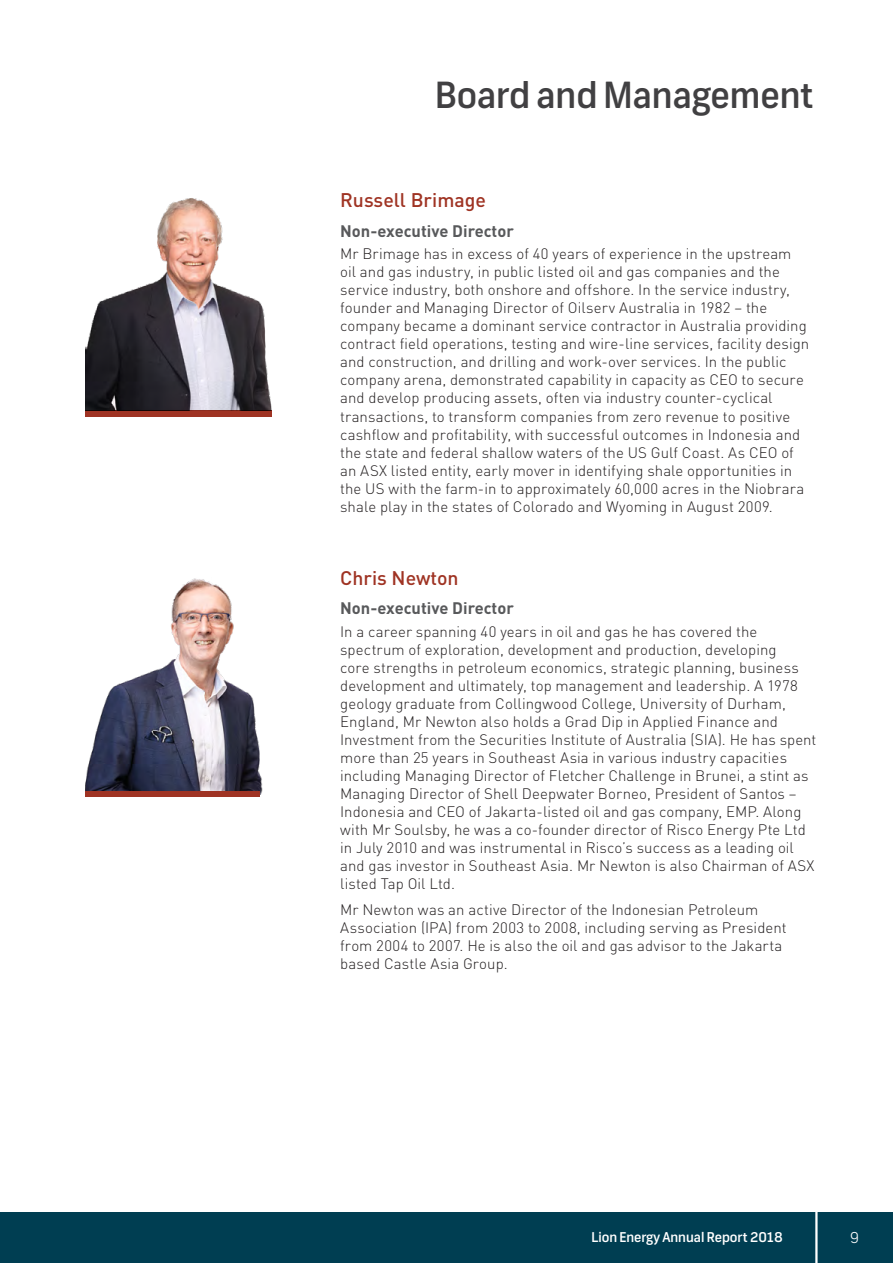
<style>
.page{position:relative;width:893px;height:1263px;background:#fff}
.page>*{position:absolute;margin:0;border:0;box-sizing:border-box;transform-origin:0 0}
.Page_Heading_2{font:500 36px "Frank";color:#414042}
.Board_Names{font:500 19.5px "DIN";color:#9f3323}
.Head_3{font:700 16.5px "DIN";color:#58595b}
.Body{font:300 15px/18px "DIN";letter-spacing:.005em;color:#231f20}
.t1{font:300 15px "Frank";color:#fff}
.t2{font:500 13.5px "Frank";color:#fff}
</style>
<div class="page">
<img style="left:85px;top:578px;width:178px;height:217px">
<img style="left:85px;top:198px;width:187px;height:212px">
<div style="left:85px;top:410px;width:187px;height:6px;background:#9f3323"></div>
<div style="left:85px;top:791px;width:175px;height:6px;background:#9f3323"></div>
<div style="left:0;top:1212px;width:893px;height:51px;background:#003e52"></div>
<hr style="left:815px;top:1212px;width:3px;height:51px;background:#fff">
<p class="Page_Heading_2" style="left:435px;top:73px;width:381px">Board and Management</p>
<p class="Board_Names" style="left:340px;top:188px;width:147px">Russell Brimage</p>
<p class="Head_3" style="left:340px;top:220px;width:175px">Non-executive Director</p>
<p class="Body" style="left:340px;top:245px;width:471px">Mr Brimage has in excess of 40 years of experience in the upstream oil and gas industry, in public listed oil and gas companies and the service industry, both onshore and offshore. In the service industry, founder and Managing Director of Oilserv Australia in 1982 – the company became a dominant service contractor in Australia providing contract field operations, testing and wire-line services, facility design and construction, and drilling and work-over services. In the public company arena, demonstrated capability in capacity as CEO to secure and develop producing assets, often via industry counter-cyclical transactions, to transform companies from zero revenue to positive cashflow and profitability, with successful outcomes in Indonesia and the state and federal shallow waters of the US Gulf Coast. As CEO of an ASX listed entity, early mover in identifying shale opportunities in the US with the farm-in to approximately 60,000 acres in the Niobrara shale play in the states of Colorado and Wyoming in August 2009.</p>
<p class="Board_Names" style="left:340px;top:565px;width:120px">Chris Newton</p>
<p class="Head_3" style="left:340px;top:597px;width:175px">Non-executive Director</p>
<p class="Body" style="left:340px;top:622px;width:478px">In a career spanning 40 years in oil and gas he has covered the spectrum of exploration, development and production, developing<br>core strengths in petroleum economics, strategic planning, business development and ultimately, top management and leadership. A 1978 geology graduate from Collingwood College, University of Durham, England, Mr Newton also holds a Grad Dip in Applied Finance and Investment from the Securities Institute of Australia (SIA). He has spent more than 25 years in Southeast Asia in various industry capacities including Managing Director of Fletcher Challenge in Brunei, a stint as Managing Director of Shell Deepwater Borneo, President of Santos – Indonesia and CEO of Jakarta-listed oil and gas company, EMP. Along with Mr Soulsby, he was a co-founder director of Risco Energy Pte Ltd in July 2010 and was instrumental in Risco’s success as a leading oil and gas investor in Southeast Asia. Mr Newton is also Chairman of ASX listed Tap Oil Ltd.</p>
<p class="Body" style="left:340px;top:900px;width:448px">Mr Newton was an active Director of the Indonesian Petroleum Association (IPA) from 2003 to 2008, including serving as President from 2004 to 2007. He is also the oil and gas advisor to the Jakarta based Castle Asia Group.</p>
<p class="t2" style="left:592px;top:1229px;width:193px">Lion Energy Annual Report 2018</p>
<p class="t1" style="left:850px;top:1228px;width:10px">9</p>
</div>
